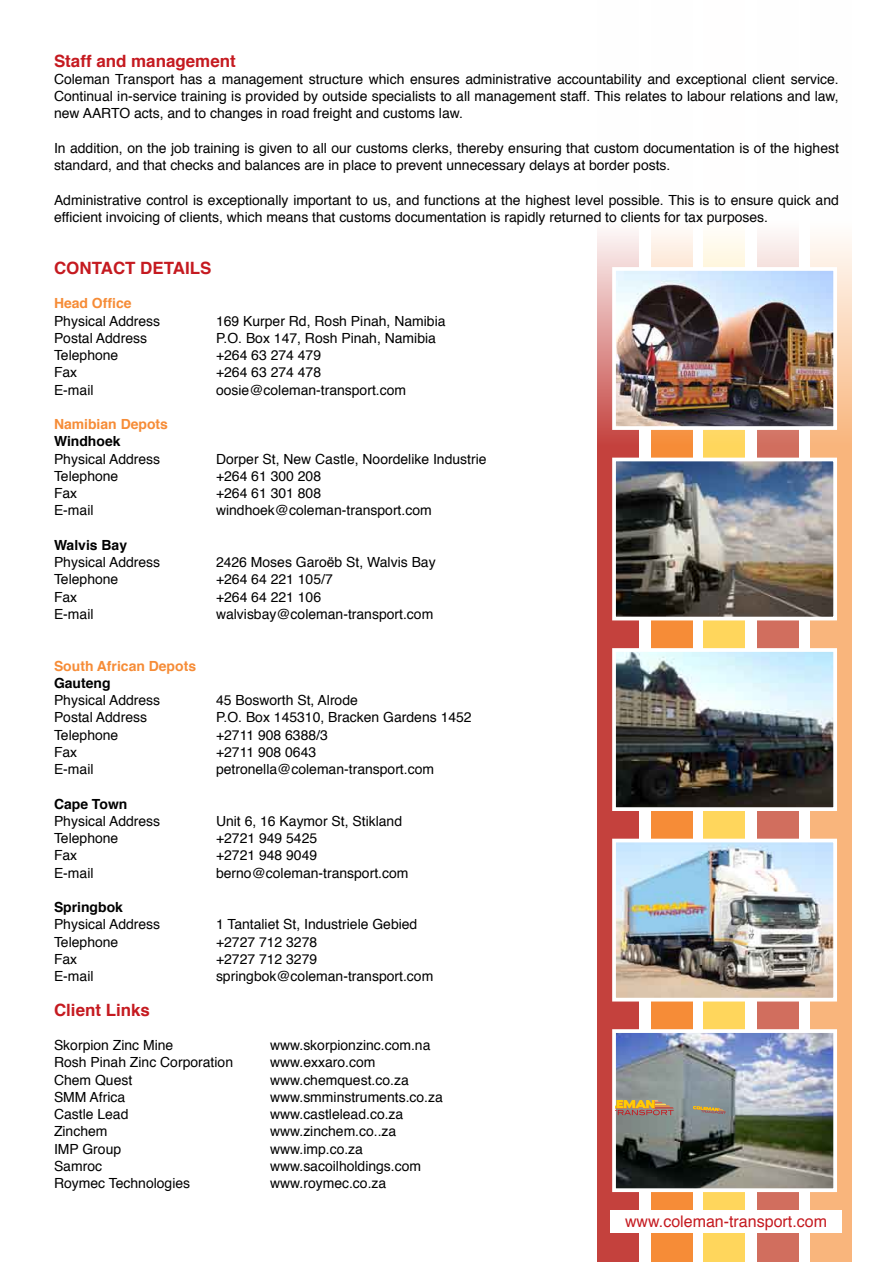
<style>
.page{position:relative;width:893px;height:1263px;background:#fff}
.page>*{position:absolute;margin:0;border:0;box-sizing:border-box;transform-origin:0 0}
.t1{font:700 16.95px "Helvetica";color:#c51a20}
.t2{font:16.05px "Helvetica";color:#c51a20}
.t3{font:13.95px/17.2px "Helvetica";color:#000}
.t4{font:700 13.95px "Helvetica";color:#f68c37}
.t5{font:700 13.95px "Helvetica";color:#000}
</style>
<div class="page">
<svg style="left:597px;top:232px;width:41px;height:1030px;fill:#c4413d"></svg>
<svg style="left:651px;top:231px;width:41px;height:1031px;fill:#f68c37"></svg>
<svg style="left:703px;top:234px;width:41px;height:1028px;fill:#ffd65c"></svg>
<svg style="left:758px;top:234px;width:41px;height:1028px;fill:#d16e5e"></svg>
<svg style="left:810px;top:237px;width:41px;height:1025px;fill:#f9b57c"></svg>
<img style="left:617px;top:272px;width:215px;height:153px">
<div style="left:612px;top:267px;width:225px;height:163px;border:4px solid #fff"></div>
<img style="left:617px;top:463px;width:215px;height:152px">
<div style="left:612px;top:458px;width:225px;height:162px;border:4px solid #fff"></div>
<img style="left:617px;top:653px;width:215px;height:153px">
<div style="left:612px;top:648px;width:225px;height:163px;border:4px solid #fff"></div>
<img style="left:617px;top:844px;width:215px;height:152px">
<div style="left:612px;top:839px;width:225px;height:162px;border:4px solid #fff"></div>
<img style="left:617px;top:1034px;width:215px;height:153px">
<div style="left:612px;top:1029px;width:225px;height:163px;border:4px solid #fff"></div>
<div style="left:610px;top:1210px;width:232px;height:22px;background:#fff"></div>
<svg style="left:616px;top:1100px;width:58px;height:15px"></svg>
<svg style="left:693px;top:1106px;width:33px;height:8px"></svg>
<p class="t1" style="left:54px;top:47px;width:183px">Staff and management</p>
<p class="t3" style="left:54px;top:71px;width:786px;text-align:justify">Coleman Transport has a management structure which ensures administrative accountability and exceptional client service.<br>Continual in-service training is provided by outside specialists to all management staff. This relates to labour relations and law, new AARTO acts, and to changes in road freight and customs law.</p>
<p class="t3" style="left:54px;top:140px;width:786px">In addition, on the job training is given to all our customs clerks, thereby ensuring that custom documentation is of the highest standard, and that checks and balances are in place to prevent unnecessary delays at border posts.</p>
<p class="t3" style="left:54px;top:192px;width:786px">Administrative control is exceptionally important to us, and functions at the highest level possible. This is to ensure quick and efficient invoicing of clients, which means that customs documentation is rapidly returned to clients for tax purposes.</p>
<p class="t1" style="left:54px;top:254px;width:159px">CONTACT DETAILS</p>
<p class="t4" style="left:54px;top:292px;width:79px">Head Office</p>
<p class="t3" style="left:54px;top:312px;width:108px">Physical Address</p>
<p class="t3" style="left:216px;top:312px;width:231px">169 Kurper Rd, Rosh Pinah, Namibia</p>
<p class="t3" style="left:54px;top:330px;width:95px">Postal Address</p>
<p class="t3" style="left:216px;top:330px;width:221px">P.O. Box 147, Rosh Pinah, Namibia</p>
<p class="t3" style="left:54px;top:347px;width:66px">Telephone</p>
<p class="t3" style="left:216px;top:347px;width:107px">+264 63 274 479</p>
<p class="t3" style="left:54px;top:364px;width:25px">Fax</p>
<p class="t3" style="left:216px;top:364px;width:107px">+264 63 274 478</p>
<p class="t3" style="left:54px;top:381px;width:41px">E-mail</p>
<p class="t3" style="left:216px;top:381px;width:192px">oosie@coleman-transport.com</p>
<p class="t4" style="left:54px;top:413px;width:115px">Namibian Depots</p>
<p class="t5" style="left:54px;top:430px;width:68px">Windhoek</p>
<p class="t3" style="left:54px;top:450px;width:108px">Physical Address</p>
<p class="t3" style="left:216px;top:450px;width:272px">Dorper St, New Castle, Noordelike Industrie</p>
<p class="t3" style="left:54px;top:468px;width:66px">Telephone</p>
<p class="t3" style="left:216px;top:468px;width:107px">+264 61 300 208</p>
<p class="t3" style="left:54px;top:485px;width:25px">Fax</p>
<p class="t3" style="left:216px;top:485px;width:107px">+264 61 301 808</p>
<p class="t3" style="left:54px;top:502px;width:41px">E-mail</p>
<p class="t3" style="left:216px;top:502px;width:217px">windhoek@coleman-transport.com</p>
<p class="t5" style="left:54px;top:534px;width:75px">Walvis Bay</p>
<p class="t3" style="left:54px;top:554px;width:108px">Physical Address</p>
<p class="t3" style="left:216px;top:554px;width:221px">2426 Moses Garoëb St, Walvis Bay</p>
<p class="t3" style="left:54px;top:571px;width:66px">Telephone</p>
<p class="t3" style="left:216px;top:571px;width:118px">+264 64 221 105/7</p>
<p class="t3" style="left:54px;top:588px;width:25px">Fax</p>
<p class="t3" style="left:216px;top:588px;width:107px">+264 64 221 106</p>
<p class="t3" style="left:54px;top:606px;width:41px">E-mail</p>
<p class="t3" style="left:216px;top:606px;width:219px">walvisbay@coleman-transport.com</p>
<p class="t4" style="left:54px;top:654px;width:144px">South African Depots</p>
<p class="t5" style="left:54px;top:672px;width:58px">Gauteng</p>
<p class="t3" style="left:54px;top:692px;width:108px">Physical Address</p>
<p class="t3" style="left:216px;top:692px;width:143px">45 Bosworth St, Alrode</p>
<p class="t3" style="left:54px;top:709px;width:95px">Postal Address</p>
<p class="t3" style="left:216px;top:709px;width:257px">P.O. Box 145310, Bracken Gardens 1452</p>
<p class="t3" style="left:54px;top:726px;width:66px">Telephone</p>
<p class="t3" style="left:216px;top:726px;width:113px">+2711 908 6388/3</p>
<p class="t3" style="left:54px;top:744px;width:25px">Fax</p>
<p class="t3" style="left:216px;top:744px;width:102px">+2711 908 0643</p>
<p class="t3" style="left:54px;top:761px;width:41px">E-mail</p>
<p class="t3" style="left:216px;top:761px;width:220px">petronella@coleman-transport.com</p>
<p class="t5" style="left:54px;top:792px;width:75px">Cape Town</p>
<p class="t3" style="left:54px;top:813px;width:108px">Physical Address</p>
<p class="t3" style="left:216px;top:813px;width:188px">Unit 6, 16 Kaymor St, Stikland</p>
<p class="t3" style="left:54px;top:830px;width:66px">Telephone</p>
<p class="t3" style="left:216px;top:830px;width:103px">+2721 949 5425</p>
<p class="t3" style="left:54px;top:847px;width:25px">Fax</p>
<p class="t3" style="left:216px;top:847px;width:103px">+2721 948 9049</p>
<p class="t3" style="left:54px;top:865px;width:41px">E-mail</p>
<p class="t3" style="left:216px;top:865px;width:194px">berno@coleman-transport.com</p>
<p class="t5" style="left:54px;top:896px;width:70px">Springbok</p>
<p class="t3" style="left:54px;top:916px;width:108px">Physical Address</p>
<p class="t3" style="left:216px;top:916px;width:203px">1 Tantaliet St, Industriele Gebied</p>
<p class="t3" style="left:54px;top:934px;width:66px">Telephone</p>
<p class="t3" style="left:216px;top:934px;width:103px">+2727 712 3278</p>
<p class="t3" style="left:54px;top:951px;width:25px">Fax</p>
<p class="t3" style="left:216px;top:951px;width:103px">+2727 712 3279</p>
<p class="t3" style="left:54px;top:968px;width:41px">E-mail</p>
<p class="t3" style="left:216px;top:968px;width:219px">springbok@coleman-transport.com</p>
<p class="t1" style="left:54px;top:996px;width:98px">Client Links</p>
<p class="t3" style="left:54px;top:1037px;width:121px">Skorpion Zinc Mine</p>
<p class="t3" style="left:270px;top:1037px;width:162px">www.skorpionzinc.com.na</p>
<p class="t3" style="left:54px;top:1054px;width:181px">Rosh Pinah Zinc Corporation</p>
<p class="t3" style="left:270px;top:1054px;width:107px">www.exxaro.com</p>
<p class="t3" style="left:54px;top:1071px;width:80px">Chem Quest</p>
<p class="t3" style="left:270px;top:1071px;width:140px">www.chemquest.co.za</p>
<p class="t3" style="left:54px;top:1089px;width:73px">SMM Africa</p>
<p class="t3" style="left:270px;top:1089px;width:174px">www.smminstruments.co.za</p>
<p class="t3" style="left:54px;top:1106px;width:76px">Castle Lead</p>
<p class="t3" style="left:270px;top:1106px;width:135px">www.castlelead.co.za</p>
<p class="t3" style="left:54px;top:1123px;width:55px">Zinchem</p>
<p class="t3" style="left:270px;top:1123px;width:128px">www.zinchem.co..za</p>
<p class="t3" style="left:54px;top:1140px;width:69px">IMP Group</p>
<p class="t3" style="left:270px;top:1140px;width:95px">www.imp.co.za</p>
<p class="t3" style="left:54px;top:1158px;width:50px">Samroc</p>
<p class="t3" style="left:270px;top:1158px;width:153px">www.sacoilholdings.com</p>
<p class="t3" style="left:54px;top:1175px;width:138px">Roymec Technologies</p>
<p class="t3" style="left:270px;top:1175px;width:118px">www.roymec.co.za</p>
<p class="t2" style="left:625px;top:1209px;width:203px">www.coleman-transport.com</p>
</div>
